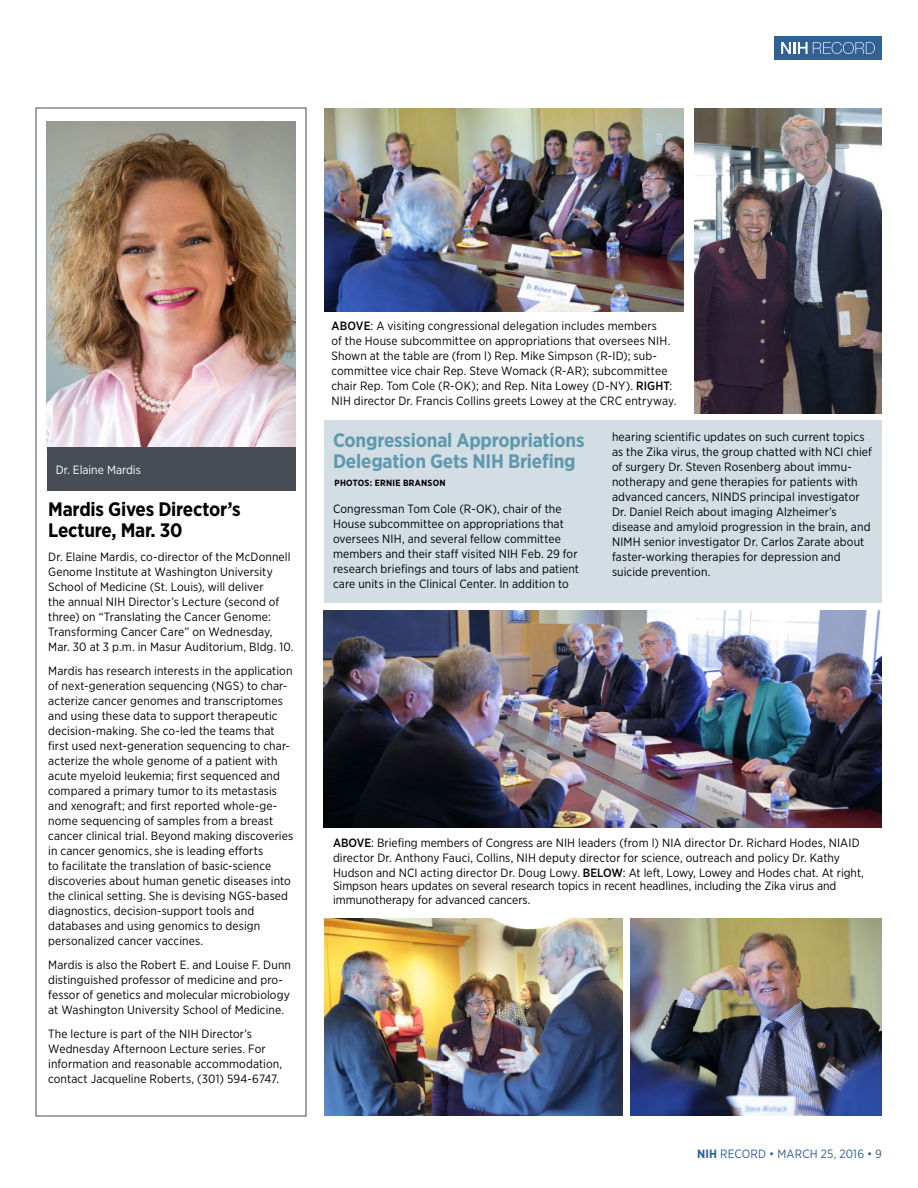
<style>
.page{position:relative;width:918px;height:1188px;background:#fff}
.page>*{position:absolute;margin:0;border:0;box-sizing:border-box;transform-origin:0 0}
.Head__Seen{font:700 19.5px/21px "Gotham Narrow";letter-spacing:-.01em;color:#5e99ad}
.Sidebar__Head_1{font:700 19.5px/21px "Gotham Narrow";letter-spacing:-.01em;color:#000}
.Body_2__Briefs_and_S{font:12px/15px "Gotham Narrow";letter-spacing:.01em;color:#000}
.Photo_caption_positi{font:12px/15px "Gotham Narrow";color:#000}
.t1{font:12px "Gotham Narrow";letter-spacing:.015em;color:#316094}
.Photo_caption_revers{font:12px "Gotham Narrow";color:#fff}
.Byline{font:700 9px "Gotham Narrow";letter-spacing:.03em;color:#000}
.s1{font-weight:500}
.s2{font-weight:700}
</style>
<div class="page">
<div style="left:774px;top:36px;width:108px;height:24px;background:#316094"></div>
<svg style="left:781px;top:42px;width:94px;height:12px"></svg>
<img style="left:695px;top:108px;width:187px;height:306px">
<div style="left:324px;top:420px;width:558px;height:183px;background:#d2dde4"></div>
<img style="left:324px;top:610px;width:558px;height:218px">
<img style="left:324px;top:918px;width:299px;height:198px">
<img style="left:630px;top:918px;width:252px;height:198px">
<img style="left:324px;top:108px;width:360px;height:203px">
<img style="left:47px;top:122px;width:248px;height:325px">
<div style="left:47px;top:447px;width:248px;height:43px;background:#474c55"></div>
<p class="Photo_caption_revers" style="left:56px;top:462px;width:87px">Dr. Elaine Mardis</p>
<p class="Sidebar__Head_1" style="left:48px;top:498px;width:194px">Mardis Gives Director’s<br>Lecture, Mar. 30</p>
<p class="Body_2__Briefs_and_S" style="left:48px;top:549px;width:245px">Dr. Elaine Mardis, co-director of the McDonnell Genome Institute at Washington University School of Medicine (St. Louis), will deliver<br>the annual NIH Director’s Lecture (second of three) on “Translating the Cancer Genome:<br>Transforming Cancer Care” on Wednesday, Mar. 30 at 3 p.m. in Masur Auditorium, Bldg. 10.</p>
<p class="Body_2__Briefs_and_S" style="left:48px;top:663px;width:247px">Mardis has research interests in the application of next-generation sequencing (NGS) to char&shy;acterize cancer genomes and transcriptomes and using these data to support therapeutic decision-making. She co-led the teams that first used next-generation sequencing to char&shy;acterize the whole genome of a patient with acute myeloid leukemia; first sequenced and compared a primary tumor to its metastasis and xenograft; and first reported whole-ge&shy;nome sequencing of samples from a breast cancer clinical trial. Beyond making discoveries in cancer genomics, she is leading efforts<br>to facilitate the translation of basic-science discoveries about human genetic diseases into the clinical setting. She is devising NGS-based diagnostics, decision-support tools and databases and using genomics to design personalized cancer vaccines.</p>
<p class="Body_2__Briefs_and_S" style="left:48px;top:957px;width:244px">Mardis is also the Robert E. and Louise F. Dunn distinguished professor of medicine and pro&shy;fessor of genetics and molecular microbiology at Washington University School of Medicine.</p>
<p class="Body_2__Briefs_and_S" style="left:48px;top:1026px;width:236px">The lecture is part of the NIH Director’s Wednesday Afternoon Lecture series. For information and reasonable accommodation, contact Jacqueline Roberts, (301) 594-6747.</p>
<p class="Body_2__Briefs_and_S" style="left:332px;top:318px;width:345px"><span class="s1">ABOVE</span>: A visiting congressional delegation includes members<br>of the House subcommittee on appropriations that oversees NIH.<br>Shown at the table are (from l) Rep. Mike Simpson (R-ID); sub&shy;committee vice chair Rep. Steve Womack (R-AR); subcommittee chair Rep. Tom Cole (R-OK); and Rep. Nita Lowey (D-NY). <span class="s1">RIGHT</span>:<br>NIH director Dr. Francis Collins greets Lowey at the CRC entryway.</p>
<p class="Head__Seen" style="left:333px;top:429px;width:253px">Congressional Appropriations<br>Delegation Gets NIH Briefing</p>
<p class="Byline" style="left:334px;top:477px;width:113px">PHOTOS: ERNIE BRANSON</p>
<p class="Body_2__Briefs_and_S" style="left:333px;top:501px;width:248px">Congressman Tom Cole (R-OK), chair of the House subcommittee on appropriations that oversees NIH, and several fellow committee members and their staff visited NIH Feb. 29 for research briefings and tours of labs and patient care units in the Clinical Center. In addition to</p>
<p class="Body_2__Briefs_and_S" style="left:612px;top:429px;width:261px">hearing scientific updates on such current topics as the Zika virus, the group chatted with NCI chief of surgery Dr. Steven Rosenberg about immu&shy;notherapy and gene therapies for patients with advanced cancers, NINDS principal investigator Dr. Daniel Reich about imaging Alzheimer’s disease and amyloid progression in the brain, and NIMH senior investigator Dr. Carlos Zarate about faster-working therapies for depression and suicide prevention.</p>
<p class="Photo_caption_positi" style="left:333px;top:835px;width:532px"><span class="s1">ABOVE</span>: Briefing members of Congress are NIH leaders (from l) NIA director Dr. Richard Hodes, NIAID director Dr. Anthony Fauci, Collins, NIH deputy director for science, outreach and policy Dr. Kathy<br>Hudson and NCI acting director Dr. Doug Lowy. <span class="s1">BELOW</span>: At left, Lowy, Lowey and Hodes chat. At right,</p>
<p class="Photo_caption_positi" style="left:333px;top:879px;width:505px;line-height:13.5px">Simpson hears updates on several research topics in recent headlines, including the Zika virus and immunotherapy for advanced cancers.</p>
<p class="t1" style="left:697px;top:1146px;width:186px"><span class="s2">NIH</span> RECORD • MARCH 25, 2016 • 9</p>
</div>
